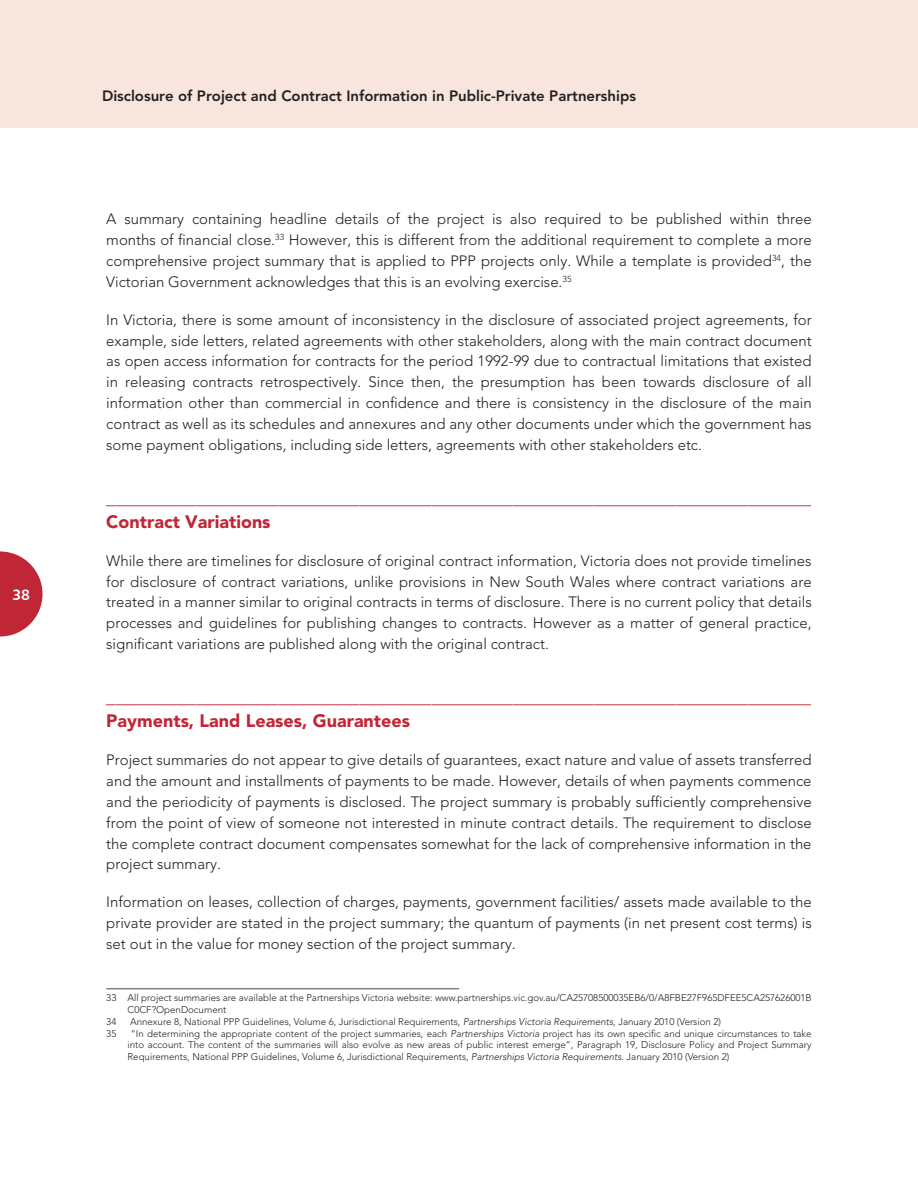
<style>
.page{position:relative;width:918px;height:1188px;background:#fff}
.page>*{position:absolute;margin:0;border:0;box-sizing:border-box;transform-origin:0 0}
.WB_Sub-Headline{font:900 18px/23.9px "Avenir LT Std";color:#c02636}
.WB_Cuerpo_de_text{font:300 15px/20.9px "Avenir LT Std";color:#231f20;text-align:justify}
.WB_Pie_de_pagina{font:300 15px/20.9px "Avenir LT Std";color:#231f20;text-align:justify}
.t1{font:800 15px "Avenir LT Std";color:#231f20}
.t2{font:15px "Humanist 777 BT Bold B";color:#fff}
.WB_Pie_de_pagina-2{font:300 9.75px/12px "Avenir LT Std";color:#231f20}
.s1{font-style:italic}
</style>
<div class="page">
<svg style="left:0;top:551px;width:43px;height:86px"></svg>
<div style="left:0;top:0;width:918px;height:128px;background:#f7e5de"></div>
<hr style="left:106px;top:988px;width:353px;height:1px;background:#808285">
<p class="t2" style="left:12px;top:585px;width:19px">38</p>
<p class="t1" style="left:102px;top:87px;width:536px">Disclosure of Project and Contract Information in Public-Private Partnerships</p>
<p class="WB_Pie_de_pagina" style="left:106px;top:208px;width:707px">A summary containing headline details of the project is also required to be published within three months of financial close.<sup>33</sup> However, this is different from the additional requirement to complete a more comprehensive project summary that is applied to PPP projects only. While a template is provided<sup>34</sup>, the Victorian Government acknowledges that this is an evolving exercise.<sup>35</sup></p>
<p class="WB_Cuerpo_de_text" style="left:106px;top:309px;width:707px">In Victoria, there is some amount of inconsistency in the disclosure of associated project agreements, for example, side letters, related agreements with other stakeholders, along with the main contract document as open access information for contracts for the period 1992-99 due to contractual limitations that existed in releasing contracts retrospectively. Since then, the presumption has been towards disclosure of all information other than commercial in confidence and there is consistency in the disclosure of the main contract as well as its schedules and annexures and any other documents under which the government has some payment obligations, including side letters, agreements with other stakeholders etc.</p>
<p class="WB_Sub-Headline" style="left:106px;top:486px;width:706px">______________________________________________________________________________<br>Contract Variations</p>
<p class="WB_Cuerpo_de_text" style="left:106px;top:550px;width:707px">While there are timelines for disclosure of original contract information, Victoria does not provide timelines for disclosure of contract variations, unlike provisions in New South Wales where contract variations are treated in a manner similar to original contracts in terms of disclosure. There is no current policy that details processes and guidelines for publishing changes to contracts. However as a matter of general practice, significant variations are published along with the original contract.</p>
<p class="WB_Sub-Headline" style="left:106px;top:685px;width:706px">______________________________________________________________________________<br>Payments, Land Leases, Guarantees</p>
<p class="WB_Cuerpo_de_text" style="left:106px;top:749px;width:707px">Project summaries do not appear to give details of guarantees, exact nature and value of assets transferred and the amount and installments of payments to be made. However, details of when payments commence and the periodicity of payments is disclosed. The project summary is probably sufficiently comprehensive from the point of view of someone not interested in minute contract details. The requirement to disclose the complete contract document compensates somewhat for the lack of comprehensive information in the project summary.</p>
<p class="WB_Cuerpo_de_text" style="left:106px;top:892px;width:707px">Information on leases, collection of charges, payments, government facilities/ assets made available to the private provider are stated in the project summary; the quantum of payments (in net present cost terms) is set out in the value for money section of the project summary.</p>
<p class="WB_Pie_de_pagina-2" style="left:128px;top:991px;width:686px;text-indent:-21px">33 All project summaries are available at the Partnerships Victoria website: www.partnerships.vic.gov.au/CA25708500035EB6/0/A8FBE27F965DFEE5CA257626001B<br>C0CF?OpenDocument</p>
<p class="WB_Pie_de_pagina-2" style="left:106px;top:1015px;width:12px">34</p>
<p class="WB_Pie_de_pagina-2" style="left:130px;top:1015px;width:592px">Annexure 8, National PPP Guidelines, Volume 6, Jurisdictional Requirements, <span class="s1">Partnerships Victoria Requirements</span>, January 2010 (Version 2)</p>
<p class="WB_Pie_de_pagina-2" style="left:106px;top:1027px;width:12px">35</p>
<p class="WB_Pie_de_pagina-2" style="left:128px;top:1027px;width:686px;text-align:justify;text-indent:3px">“In determining the appropriate content of the project summaries, each <span class="s1">Partnerships Victoria</span> project has its own specific and unique circumstances to take into account. The content of the summaries will also evolve as new areas of public interest emerge”, Paragraph 19, Disclosure Policy and Project Summary Requirements, National PPP Guidelines, Volume 6, Jurisdictional Requirements, <span class="s1">Partnerships Victoria Requirements</span>. January 2010 (Version 2)</p>
</div>
